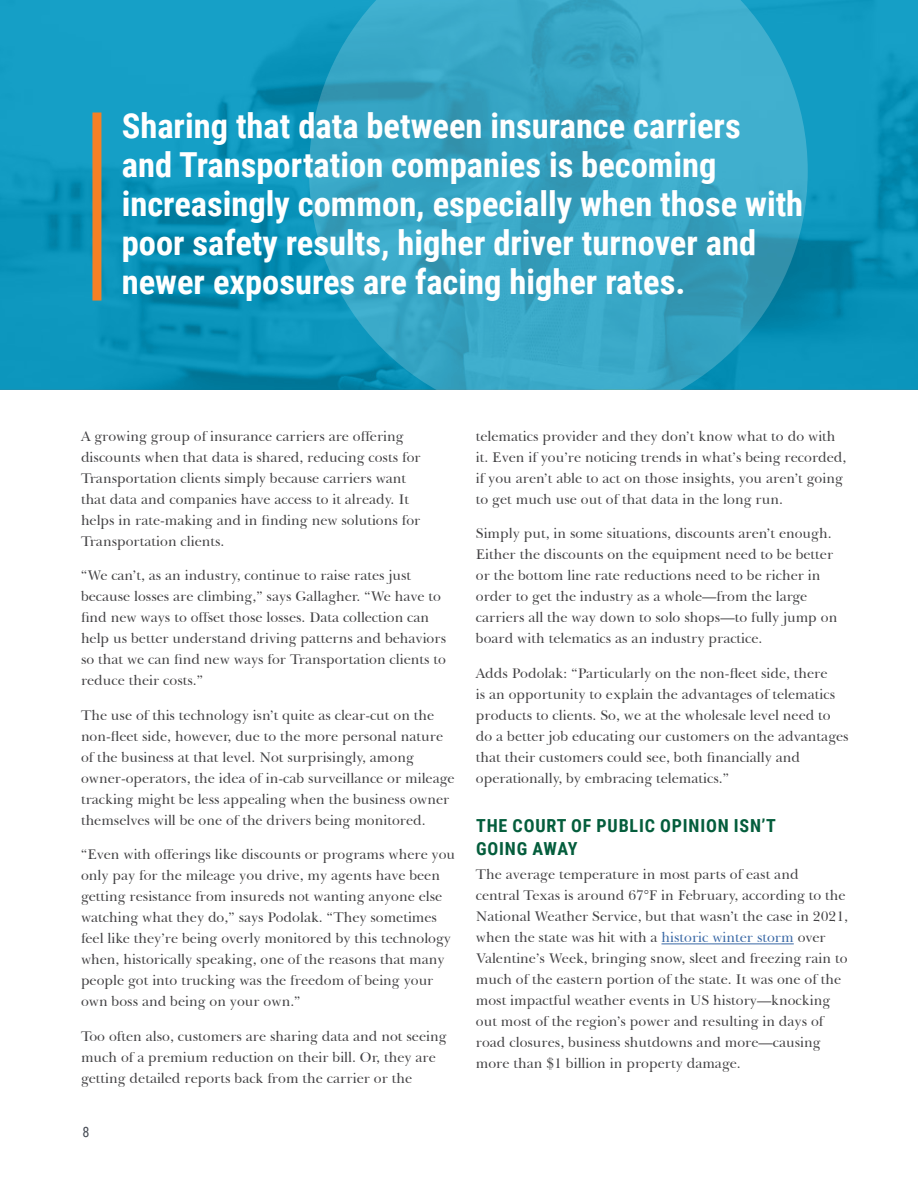
<style>
.page{position:relative;width:918px;height:1188px;background:#fff}
.page>*{position:absolute;margin:0;border:0;box-sizing:border-box;transform-origin:0 0}
.t1{font:700 34.5px/39px "Roboto Condensed";color:#fff}
.t2{font:700 18px/22.5px "Roboto Condensed";letter-spacing:.045em;color:#045d3c}
.t3{font:14.25px/21px "Baskerville BT";color:#414042}
.t4{font:14.25px "Roboto Condensed";color:#474c55}
.s1{color:#3a68a5}
</style>
<div class="page">
<svg style="left:0;top:0;width:917px;height:389px;background:#0d95bc"></svg>
<svg style="left:309px;top:0;width:499px;height:390px;background:#33a3c3"></svg>
<div style="left:92px;top:113px;width:9px;height:188px;background:#f58025"></div>
<hr style="left:662px;top:943px;width:132px;height:1px;background:#3a68a5">
<h1 class="t1" style="left:122px;top:105px;width:683px">Sharing that data between insurance carriers<br>and Transportation companies is becoming increasingly common, especially when those with poor safety results, higher driver turnover and newer exposures are facing higher rates.</h1>
<p class="t3" style="left:81px;top:425px;width:341px">A growing group of insurance carriers are offering discounts when that data is shared, reducing costs for Transportation clients simply because carriers want that data and companies have access to it already. It helps in rate-making and in finding new solutions for Transportation clients.</p>
<p class="t3" style="left:81px;top:565px;width:367px">“We can’t, as an industry, continue to raise rates just because losses are climbing,” says Gallagher. “We have to find new ways to offset those losses. Data collection can help us better understand driving patterns and behaviors so that we can find new ways for Transportation clients to reduce their costs.”</p>
<p class="t3" style="left:81px;top:704px;width:375px">The use of this technology isn’t quite as clear-cut on the non-fleet side, however, due to the more personal nature of the business at that level. Not surprisingly, among owner-operators, the idea of in-cab surveillance or mileage tracking might be less appealing when the business owner themselves will be one of the drivers being monitored.</p>
<p class="t3" style="left:81px;top:844px;width:376px">“Even with offerings like discounts or programs where you only pay for the mileage you drive, my agents have been getting resistance from insureds not wanting anyone else watching what they do,” says Podolak. “They sometimes feel like they’re being overly monitored by this technology when, historically speaking, one of the reasons that many people got into trucking was the freedom of being your own boss and being on your own.”</p>
<p class="t3" style="left:81px;top:1025px;width:367px">Too often also, customers are sharing data and not seeing much of a premium reduction on their bill. Or, they are getting detailed reports back from the carrier or the</p>
<p class="t4" style="left:83px;top:1122px;width:9px">8</p>
<p class="t3" style="left:476px;top:425px;width:372px">telematics provider and they don’t know what to do with it. Even if you’re noticing trends in what’s being recorded, if you aren’t able to act on those insights, you aren’t going to get much use out of that data in the long run.</p>
<p class="t3" style="left:476px;top:523px;width:363px">Simply put, in some situations, discounts aren’t enough.<br>Either the discounts on the equipment need to be better or the bottom line rate reductions need to be richer in order to get the industry as a whole—from the large carriers all the way down to solo shops—to fully jump on board with telematics as an industry practice.</p>
<p class="t3" style="left:476px;top:662px;width:374px">Adds Podolak: “Particularly on the non-fleet side, there<br>is an opportunity to explain the advantages of telematics products to clients. So, we at the wholesale level need to do a better job educating our customers on the advantages that their customers could see, both financially and operationally, by embracing telematics.”</p>
<p class="t2" style="left:476px;top:814px;width:301px">THE COURT OF PUBLIC OPINION ISN’T<br>GOING AWAY</p>
<p class="t3" style="left:476px;top:864px;width:374px">The average temperature in most parts of east and<br>central Texas is around 67°F in February, according to the National Weather Service, but that wasn’t the case in 2021, when the state was hit with a <span class="s1">historic winter storm</span> over Valentine’s Week, bringing snow, sleet and freezing rain to much of the eastern portion of the state. It was one of the most impactful weather events in US history—knocking out most of the region’s power and resulting in days of road closures, business shutdowns and more—causing more than $1 billion in property damage.</p>
</div>
